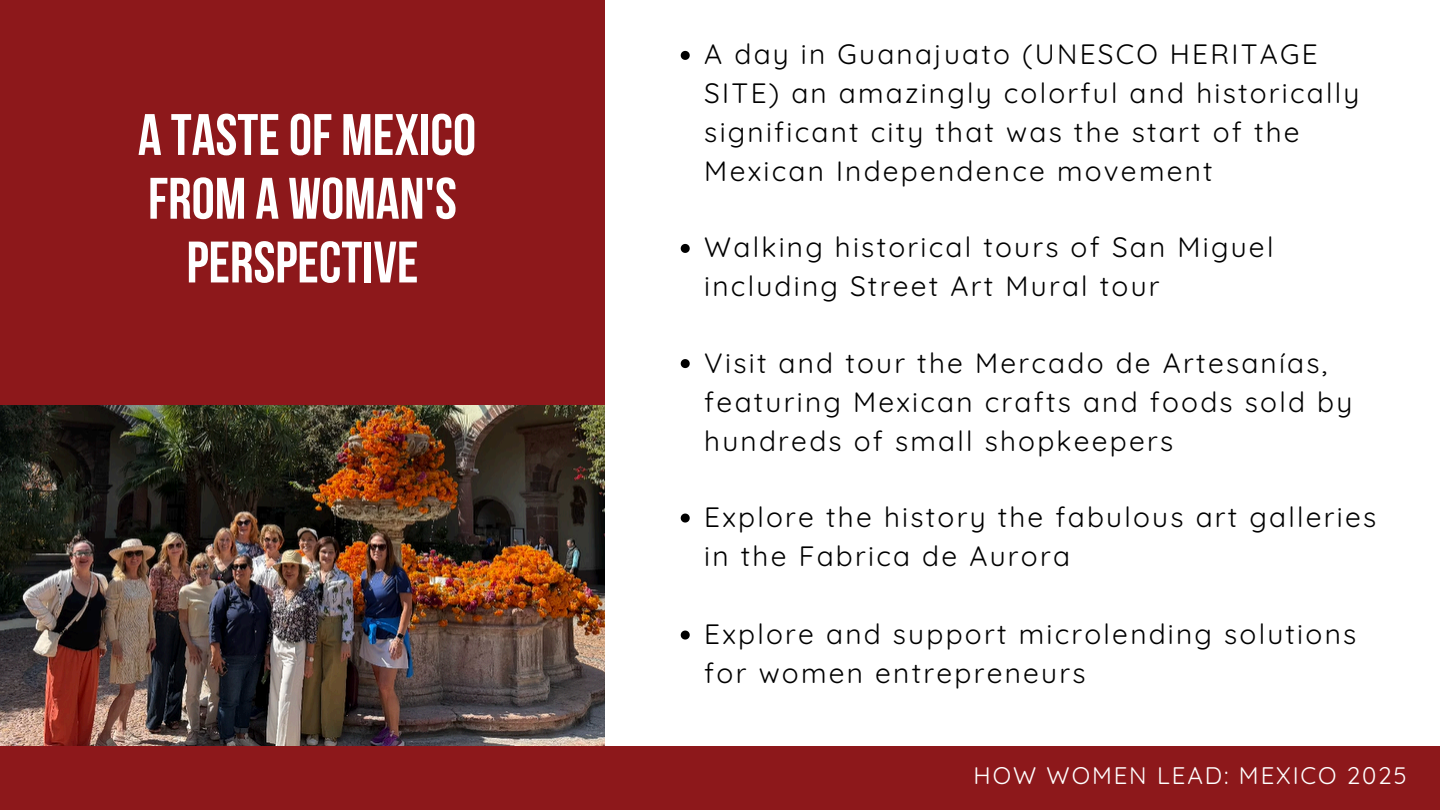
<style>
.page{position:relative;width:1440px;height:810px;background:#fff}
.page>*{position:absolute;margin:0;border:0;box-sizing:border-box;transform-origin:0 0}
.t1{font:58.4px/63.8px "Bebas Neue Cyrillic";color:#fff;text-align:center}
.t2{font:28px/39px "Quicksand";letter-spacing:.08em;color:#000}
.t3{font:24px "Quicksand";letter-spacing:.08em;color:#fff}
</style>
<div class="page">
<img style="left:0;top:338px;width:605px;height:408px">
<div style="left:0;top:0;width:604px;height:405px;background:#8d181b"></div>
<svg style="left:681px;top:51px;width:9px;height:9px"></svg>
<svg style="left:681px;top:244px;width:9px;height:9px"></svg>
<svg style="left:681px;top:359px;width:9px;height:9px"></svg>
<svg style="left:681px;top:514px;width:9px;height:9px"></svg>
<svg style="left:681px;top:631px;width:9px;height:9px"></svg>
<div style="left:0;top:746px;width:1440px;height:64px;background:#8d181b"></div>
<h1 class="t1" style="left:138px;top:108px;width:340px">A TASTEOF MEXICO<br>FROM A WOMAN'S<br>PERSPECTIVE</h1>
<p class="t2" style="left:704px;top:34px;width:657px">A day in Guanajuato (UNESCO HERITAGE SITE) an amazingly colorful and historically significant city that was the start of the Mexican Independence movement</p>
<p class="t2" style="left:704px;top:227px;width:571px">Walking historical tours of San Miguel including Street Art Mural tour</p>
<p class="t2" style="left:704px;top:343px;width:649px">Visit and tour the Mercado de Artesanías, featuring Mexican crafts and foods sold by hundreds of small shopkeepers</p>
<p class="t2" style="left:704px;top:497px;width:673px">Explore the history the fabulous art galleries in the Fabrica de Aurora</p>
<p class="t2" style="left:704px;top:614px;width:653px">Explore and support microlending solutions for women entrepreneurs</p>
<p class="t3" style="left:974px;top:760px;width:435px">HOW WOMEN LEAD: MEXICO 2025</p>
</div>
